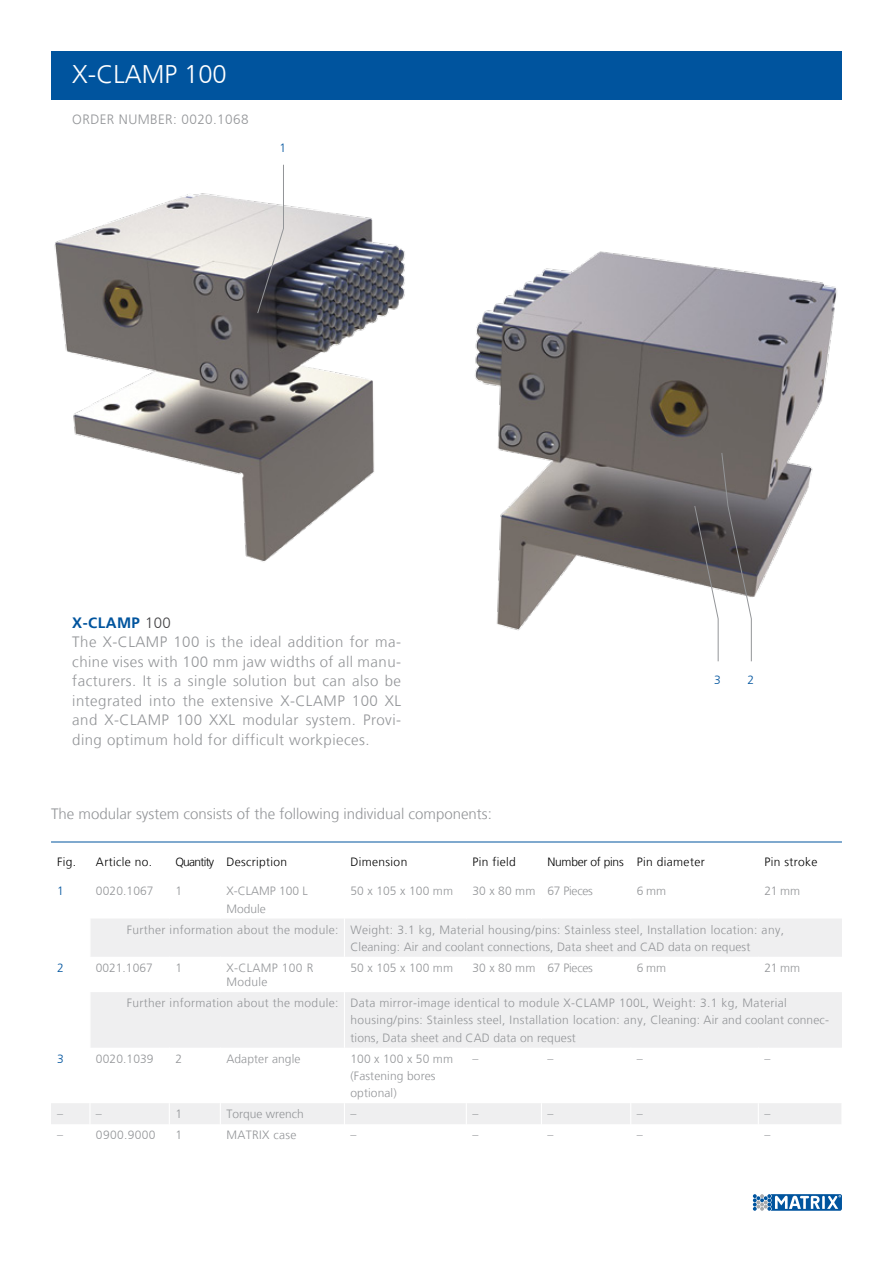
<style>
.page{position:relative;width:893px;height:1263px;background:#fff}
.page>*{position:absolute;margin:0;border:0;box-sizing:border-box;transform-origin:0 0}
.t1{font:300 25.5px "Frutiger";color:#fff}
.t2{font:300 15px/19.5px "Frutiger";letter-spacing:.03em;color:#939598}
.t3{font:300 15px "Frutiger";color:#939598}
.t4{font:300 13.5px "Frutiger";letter-spacing:.03em;color:#939598}
.t5{font:300 12px/17.2px "Frutiger";letter-spacing:.03em;color:#939598}
.t6{font:300 12px/17.2px "Frutiger";letter-spacing:.01em;color:#939598}
.t7{font:300 12px "Frutiger";letter-spacing:.03em;color:#000}
.t8{font:300 12px/17.2px "Frutiger";color:#939598}
.t9{font:300 12px "Frutiger";letter-spacing:-.02em;color:#939598}
.t10{font:300 12px "Frutiger";letter-spacing:.005em;color:#000}
.t11{font:300 12px "Frutiger";color:#00549e}
.s1{font-weight:700;color:#00549e}
.s2{color:#414042}
</style>
<div class="page">
<img style="left:54px;top:193px;width:783px;height:438px">
<div style="left:51px;top:51px;width:791px;height:49px;background:#00549e"></div>
<hr style="left:51px;top:842px;width:791px;height:1px;background:#00549e">
<svg style="left:51px;top:919px;width:791px;height:205px;fill:#efeff0"></svg>
<hr style="left:89px;top:918px;width:2px;height:39px;background:#fff">
<hr style="left:344px;top:918px;width:1px;height:39px;background:#fff">
<hr style="left:89px;top:957px;width:2px;height:35px;background:#fff">
<hr style="left:169px;top:957px;width:1px;height:35px;background:#fff">
<hr style="left:220px;top:957px;width:1px;height:35px;background:#fff">
<hr style="left:344px;top:957px;width:1px;height:35px;background:#fff">
<hr style="left:466px;top:957px;width:1px;height:35px;background:#fff">
<hr style="left:541px;top:957px;width:1px;height:35px;background:#fff">
<hr style="left:630px;top:957px;width:1px;height:35px;background:#fff">
<hr style="left:89px;top:992px;width:2px;height:56px;background:#fff">
<hr style="left:344px;top:992px;width:1px;height:56px;background:#fff">
<hr style="left:89px;top:1048px;width:2px;height:55px;background:#fff">
<hr style="left:169px;top:1048px;width:1px;height:55px;background:#fff">
<hr style="left:220px;top:1048px;width:1px;height:55px;background:#fff">
<hr style="left:344px;top:1048px;width:1px;height:55px;background:#fff">
<hr style="left:466px;top:1048px;width:1px;height:55px;background:#fff">
<hr style="left:541px;top:1048px;width:1px;height:55px;background:#fff">
<hr style="left:630px;top:1048px;width:1px;height:55px;background:#fff">
<hr style="left:89px;top:1103px;width:2px;height:21px;background:#fff">
<svg style="left:169px;top:1103px;width:1px;height:21px"></svg>
<svg style="left:220px;top:1103px;width:1px;height:21px"></svg>
<svg style="left:344px;top:1103px;width:1px;height:21px"></svg>
<svg style="left:466px;top:1103px;width:1px;height:21px"></svg>
<svg style="left:541px;top:1103px;width:1px;height:21px"></svg>
<svg style="left:630px;top:1103px;width:1px;height:21px"></svg>
<hr style="left:758px;top:957px;width:1px;height:35px;background:#fff">
<hr style="left:758px;top:1048px;width:1px;height:55px;background:#fff">
<svg style="left:841px;top:1103px;width:1px;height:21px"></svg>
<svg style="left:758px;top:1103px;width:1px;height:21px"></svg>
<svg style="left:694px;top:452px;width:58px;height:210px"></svg>
<svg style="left:257px;top:164px;width:27px;height:150px"></svg>
<svg style="left:753px;top:1194px;width:89px;height:17px"></svg>
<h1 class="t1" style="left:72px;top:60px;width:156px">X-CLAMP 100</h1>
<p class="t4" style="left:72px;top:112px;width:178px">ORDER NUMBER: 0020.1068</p>
<p class="t11" style="left:280px;top:142px;width:8px">1</p>
<p class="t2" style="left:72px;top:613px;width:330px"><span class="s1">X-CLAMP</span> <span class="s2">100<br></span>The X-CLAMP 100 is the ideal addition for ma&shy;chine vises with 100 mm jaw widths of all manu&shy;facturers. It is a single solution but can also be integrated into the extensive X-CLAMP 100 XL and X-CLAMP 100 XXL modular system. Provi&shy;ding optimum hold for difficult workpieces.</p>
<p class="t11" style="left:714px;top:673px;width:8px">3</p>
<p class="t11" style="left:747px;top:673px;width:8px">2</p>
<p class="t3" style="left:51px;top:805px;width:442px">The modular system consists of the following individual components:</p>
<p class="t7" style="left:57px;top:854px;width:21px">Fig.</p>
<p class="t7" style="left:96px;top:854px;width:58px">Article no.</p>
<p class="t7" style="left:175px;top:854px;width:113px">Quantity Description</p>
<p class="t7" style="left:350px;top:854px;width:58px">Dimension</p>
<p class="t7" style="left:472px;top:854px;width:45px">Pin field</p>
<p class="t10" style="left:547px;top:854px;width:159px">Number of pins Pin diameter</p>
<p class="t7" style="left:764px;top:854px;width:55px">Pin stroke</p>
<p class="t11" style="left:57px;top:884px;width:8px">1</p>
<p class="t6" style="left:96px;top:883px;width:59px">0020.1067</p>
<p class="t5" style="left:175px;top:883px;width:8px">1</p>
<p class="t8" style="left:226px;top:883px;width:83px">X-CLAMP 100 L<br>Module</p>
<p class="t6" style="left:350px;top:883px;width:104px">50 x 105 x 100 mm</p>
<p class="t9" style="left:472px;top:884px;width:122px">30 x 80 mm 67 Pieces</p>
<p class="t5" style="left:637px;top:883px;width:31px">6 mm</p>
<p class="t5" style="left:764px;top:883px;width:37px">21 mm</p>
<p class="t5" style="left:350px;top:921px;width:435px;text-indent:-224px">Further information about the module: Weight: 3.1 kg, Material housing/pins: Stainless steel, Installation location: any,<br>Cleaning: Air and coolant connections, Data sheet and CAD data on request</p>
<p class="t11" style="left:57px;top:961px;width:8px">2</p>
<p class="t8" style="left:96px;top:959px;width:58px">0021.1067</p>
<p class="t5" style="left:175px;top:959px;width:8px">1</p>
<p class="t5" style="left:226px;top:960px;width:89px;line-height:14.4px">X-CLAMP 100 R<br>Module</p>
<p class="t6" style="left:350px;top:959px;width:104px">50 x 105 x 100 mm</p>
<p class="t9" style="left:472px;top:961px;width:122px">30 x 80 mm 67 Pieces</p>
<p class="t5" style="left:637px;top:959px;width:31px">6 mm</p>
<p class="t5" style="left:764px;top:959px;width:37px">21 mm</p>
<p class="t5" style="left:350px;top:994px;width:480px;text-indent:-224px">Further information about the module: Data mirror-image identical to module X-CLAMP 100L, Weight: 3.1 kg, Material housing/pins: Stainless steel, Installation location: any, Cleaning: Air and coolant connec&shy;tions, Data sheet and CAD data on request</p>
<p class="t11" style="left:57px;top:1052px;width:8px">3</p>
<p class="t6" style="left:96px;top:1050px;width:59px">0020.1039</p>
<p class="t5" style="left:175px;top:1050px;width:8px">2</p>
<p class="t6" style="left:226px;top:1050px;width:76px">Adapter angle</p>
<p class="t6" style="left:350px;top:1050px;width:104px">100 x 100 x 50 mm (Fastening bores optional)</p>
<p class="t5" style="left:472px;top:1050px;width:7px">–</p>
<p class="t5" style="left:547px;top:1050px;width:7px">–</p>
<p class="t5" style="left:637px;top:1050px;width:7px">–</p>
<p class="t5" style="left:764px;top:1050px;width:7px">–</p>
<p class="t5" style="left:57px;top:1105px;width:7px">–</p>
<p class="t5" style="left:96px;top:1105px;width:7px">–</p>
<p class="t5" style="left:175px;top:1105px;width:8px">1</p>
<p class="t8" style="left:226px;top:1105px;width:79px">Torque wrench</p>
<p class="t5" style="left:350px;top:1105px;width:7px">–</p>
<p class="t5" style="left:472px;top:1105px;width:7px">–</p>
<p class="t5" style="left:547px;top:1105px;width:7px">–</p>
<p class="t5" style="left:637px;top:1105px;width:7px">–</p>
<p class="t5" style="left:764px;top:1105px;width:7px">–</p>
<p class="t5" style="left:57px;top:1126px;width:7px">–</p>
<p class="t5" style="left:96px;top:1126px;width:61px">0900.9000</p>
<p class="t5" style="left:175px;top:1126px;width:8px">1</p>
<p class="t5" style="left:226px;top:1126px;width:72px">MATRIX case</p>
<p class="t5" style="left:350px;top:1126px;width:7px">–</p>
<p class="t5" style="left:472px;top:1126px;width:7px">–</p>
<p class="t5" style="left:547px;top:1126px;width:7px">–</p>
<p class="t5" style="left:637px;top:1126px;width:7px">–</p>
<p class="t5" style="left:764px;top:1126px;width:7px">–</p>
</div>
